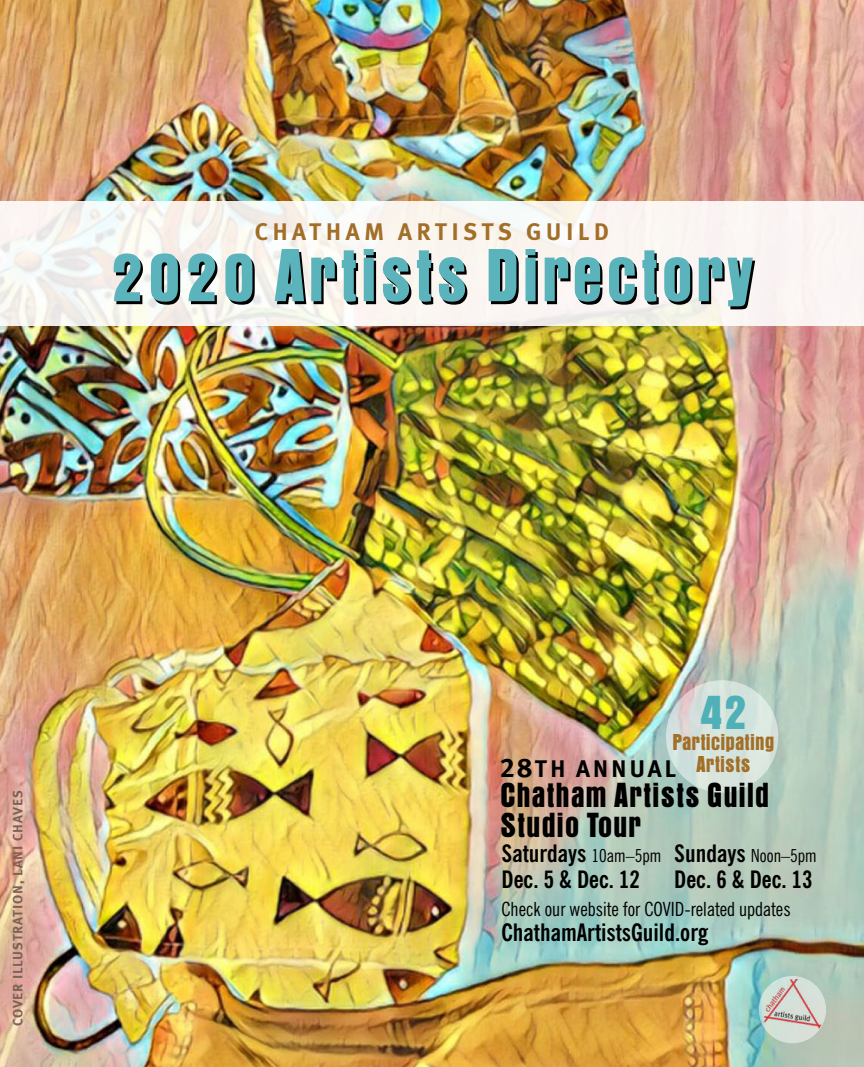
<style>
.page{position:relative;width:864px;height:1067px;background:#fff}
.page>*{position:absolute;margin:0;border:0;box-sizing:border-box;transform-origin:0 0}
.t1{font:700 condensed 58.2px "OPTI Aurora";letter-spacing:.05em;color:#000}
.t2{font:700 condensed 40.8px "OPTI Aurora";color:#4fb0b8}
.t3{font:700 condensed 27px/30px "OPTI Aurora";letter-spacing:.025em;color:#000}
.t4{font:700 condensed 24px/25.5px "News Gothic BT";color:#000}
.t5{font:700 24px "Meta Plus";letter-spacing:.18em;color:#a26f29}
.t6{font:24px "Meta Plus Bold Caps";letter-spacing:.11em;color:#000}
.t7{font:condensed 19.5px "News Gothic BT";color:#000}
.t8{font:condensed 18px "News Gothic BT";color:#000}
.t9{font:700 condensed 17.85px "OPTI Aurora";color:#a26f29}
.t10{font:700 13.5px "Meta Plus";letter-spacing:.06em;color:#7b6257}
.s1{font-size:27px}
.s2{font-weight:400;font-size:18px}
.s3{font-weight:700;font-size:24px}
</style>
<div class="page">
<img style="left:0;top:0;width:864px;height:1066px">
<div style="left:0;top:201px;width:864px;height:124px;background:linear-gradient(to bottom,#f9f5f2,#f8f4f0)"></div>
<svg style="left:666px;top:680px;width:112px;height:112px;background:#d6e1dc"></svg>
<svg style="left:759px;top:976px;width:67px;height:67px"></svg>
<img style="left:763px;top:979px;width:60px;height:50px">
<p class="t5" style="left:255px;top:218px;width:356px">CHATHAM ARTISTS GUILD</p>
<p class="t1" style="left:112px;top:238px;width:646px">2020 Artists Directory</p>
<p class="t10" style="left:10px;top:1026px;width:237px;rotate:-90deg">COVER ILLUSTRATION, LANI CHAVES</p>
<p class="t2" style="left:699px;top:682px;width:50px">42</p>
<p class="t9" style="left:672px;top:730px;width:104px">Participating</p>
<p class="t9" style="left:696px;top:751px;width:56px">Artists</p>
<p class="t6" style="left:500px;top:754px;width:177px"><span class="s1">28</span>TH ANNUAL</p>
<p class="t3" style="left:500px;top:780px;width:271px">Chatham Artists Guild<br>Studio Tour</p>
<p class="t4" style="left:502px;top:840px;width:161px">Saturdays <span class="s2">10am–5pm<br></span>Dec. 5 &amp; Dec. 12</p>
<p class="t8" style="left:674px;top:844px;width:144px"><span class="s3">Sundays</span> Noon–5pm</p>
<p class="t4" style="left:674px;top:866px;width:140px">Dec. 6 &amp; Dec. 13</p>
<p class="t7" style="left:502px;top:896px;width:291px">Check our website for COVID-related updates</p>
<p class="t4" style="left:502px;top:919px;width:208px">ChathamArtistsGuild.org</p>
</div>
